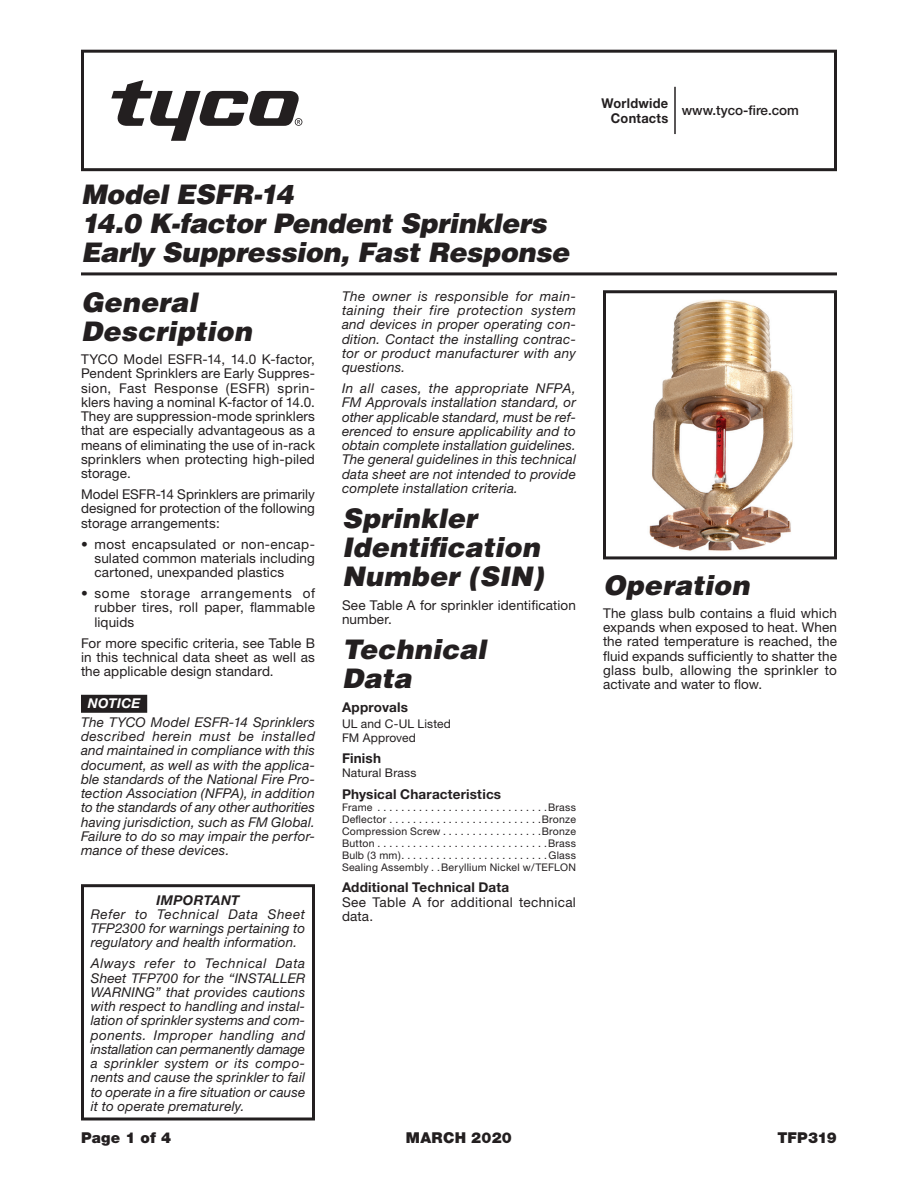
<style>
.page{position:relative;width:918px;height:1188px;background:#fff}
.page>*{position:absolute;margin:0;border:0;box-sizing:border-box;transform-origin:0 0}
.Ital_Header{font:italic 900 27px/28.8px "Helvetica";letter-spacing:-.005em;color:#231f20}
.SIN_Numbers_Special{font:italic 900 27px/28.8px "Helvetica";letter-spacing:.005em;color:#231f20}
.t1{font:900 15px "Helvetica Neue LT Std";letter-spacing:.015em;color:#231f20}
.Data_copy_warning{font:italic 13.5px/14.2px "Helvetica Neue";letter-spacing:.01em;color:#231f20;text-align:justify}
.Data_Text_2{font:13.5px/14.2px "Helvetica Neue";letter-spacing:.01em;color:#231f20;text-align:justify}
.Paragraph_head{font:700 13.5px "Helvetica Neue LT Std";letter-spacing:.015em;color:#231f20}
.Paragraph_head-2{font:700 13.5px/15px "Helvetica Neue LT Std";letter-spacing:.015em;color:#231f20;text-align:right;scale:.95 1}
.t2{font:500 13.5px "Helvetica Neue LT Std";color:#231f20}
.t3{font:italic 700 13.5px "Helvetica Neue";letter-spacing:.025em;color:#231f20}
.NoticeK_O{font:italic 700 13.5px "Helvetica Neue LT Std";letter-spacing:.02em;color:#fff}
.Tech_Data_Section_Le{font:12px/13.5px "Helvetica Neue";letter-spacing:.015em;color:#231f20}
.Tech_Data_Phys_Chara{font:10.5px/12px "Helvetica Neue";letter-spacing:.025em;color:#231f20;text-align:right}
</style>
<div class="page">
<div style="left:81px;top:50px;width:756px;height:121px;border:3px solid #231f20"></div>
<hr style="left:81px;top:272px;width:756px;height:3px;background:#231f20">
<div style="left:81px;top:884px;width:234px;height:236px;border:3px solid #231f20"></div>
<hr style="left:674px;top:87px;width:2px;height:47px;background:#231f20">
<svg style="left:111px;top:80px;width:191px;height:61px"></svg>
<div style="left:81px;top:695px;width:66px;height:18px;background:#231f20"></div>
<img style="left:603px;top:290px;width:234px;height:270px">
<h1 class="Ital_Header" style="left:81px;top:179px;width:490px">Model ESFR-14<br>14.0 K-factor Pendent Sprinklers<br>Early Suppression, Fast Response</h1>
<p class="Ital_Header" style="left:81px;top:287px;width:172px">General<br>Description</p>
<p class="Data_Text_2" style="left:81px;top:352px;width:236px">TYCO Model ESFR-14, 14.0 K-factor, Pendent Sprinklers are Early Suppres&shy;sion, Fast Response (ESFR) sprin&shy;klers having a nominal K-factor of 14.0.<br>They are suppression-mode sprinklers that are especially advantageous as a means of eliminating the use of in-rack sprinklers when protecting high-piled storage.</p>
<p class="Data_Text_2" style="left:81px;top:487px;width:236px">Model ESFR-14 Sprinklers are primarily designed for protection of the following storage arrangements:</p>
<p class="Data_Text_2" style="left:94px;top:536px;width:222px;text-indent:-14px">• most encapsulated or non-encap&shy;sulated common materials including cartoned, unexpanded plastics</p>
<p class="Data_Text_2" style="left:94px;top:586px;width:222px;text-indent:-14px">• some storage arrangements of rubber tires, roll paper, flammable liquids</p>
<p class="Data_Text_2" style="left:81px;top:635px;width:236px">For more specific criteria, see Table B in this technical data sheet as well as the applicable design standard.</p>
<p class="NoticeK_O" style="left:88px;top:695px;width:54px">NOTICE</p>
<p class="Data_copy_warning" style="left:81px;top:715px;width:236px">The TYCO Model ESFR-14 Sprinklers described herein must be installed and maintained in compliance with this document, as well as with the applica&shy;ble standards of the National Fire Pro&shy;tection Association (NFPA), in addition to the standards of any other authorities having jurisdiction, such as FM Global.<br>Failure to do so may impair the perfor&shy;mance of these devices.</p>
<p class="t3" style="left:156px;top:891px;width:85px">IMPORTANT</p>
<p class="Data_copy_warning" style="left:91px;top:907px;width:216px">Refer to Technical Data Sheet TFP2300 for warnings pertaining to regulatory and health information.</p>
<p class="Data_copy_warning" style="left:91px;top:956px;width:216px">Always refer to Technical Data Sheet TFP700 for the “INSTALLER WARNING” that provides cautions with respect to handling and instal&shy;lation of sprinkler systems and com&shy;ponents. Improper handling and installation can permanently damage a sprinkler system or its compo&shy;nents and cause the sprinkler to fail to operate in a fire situation or cause it to operate prematurely.</p>
<p class="Data_copy_warning" style="left:342px;top:289px;width:236px">The owner is responsible for main&shy;taining their fire protection system and devices in proper operating con&shy;dition. Contact the installing contrac&shy;tor or product manufacturer with any questions.</p>
<p class="Data_copy_warning" style="left:342px;top:381px;width:236px">In all cases, the appropriate NFPA, FM Approvals installation standard, or other applicable standard, must be ref&shy;erenced to ensure applicability and to obtain complete installation guidelines.<br>The general guidelines in this technical data sheet are not intended to provide complete installation criteria.</p>
<p class="Ital_Header" style="left:342px;top:504px;width:203px">Sprinkler<br>Identification<br>Number (SIN)</p>
<p class="Data_Text_2" style="left:342px;top:597px;width:236px">See Table A for sprinkler identification number.</p>
<p class="SIN_Numbers_Special" style="left:342px;top:635px;width:146px">Technical<br>Data</p>
<p class="Paragraph_head" style="left:342px;top:699px;width:67px">Approvals</p>
<p class="Tech_Data_Section_Le" style="left:342px;top:717px;width:110px">UL and C-UL Listed<br>FM Approved</p>
<p class="Paragraph_head" style="left:342px;top:750px;width:41px">Finish</p>
<p class="Tech_Data_Section_Le" style="left:342px;top:766px;width:76px">Natural Brass</p>
<p class="Paragraph_head" style="left:342px;top:785px;width:161px">Physical Characteristics</p>
<p class="Tech_Data_Phys_Chara" style="left:342px;top:801px;width:32px">Frame</p>
<p class="Tech_Data_Phys_Chara" style="left:548px;top:801px;width:29px">Brass</p>
<p class="Tech_Data_Phys_Chara" style="left:342px;top:813px;width:46px">Deflector</p>
<p class="Tech_Data_Phys_Chara" style="left:542px;top:813px;width:36px">Bronze</p>
<p class="Tech_Data_Phys_Chara" style="left:342px;top:825px;width:100px">Compression Screw</p>
<p class="Tech_Data_Phys_Chara" style="left:542px;top:825px;width:36px">Bronze</p>
<p class="Tech_Data_Phys_Chara" style="left:342px;top:837px;width:34px">Button</p>
<p class="Tech_Data_Phys_Chara" style="left:548px;top:837px;width:29px">Brass</p>
<p class="Tech_Data_Phys_Chara" style="left:342px;top:849px;width:60px">Bulb (3 mm)</p>
<p class="Tech_Data_Phys_Chara" style="left:342px;top:849px;width:236px">Glass<br>Sealing Assembly.. Beryllium Nickel w/TEFLON</p>
<p class="Paragraph_head" style="left:342px;top:879px;width:169px">Additional Technical Data</p>
<p class="Data_Text_2" style="left:342px;top:895px;width:235px">See Table A for additional technical data.</p>
<p class="Paragraph_head-2" style="left:602px;top:95px;width:72px">Worldwide<br>Contacts</p>
<p class="t2" style="left:682px;top:102px;width:119px">www.tyco-fire.com</p>
<p class="Ital_Header" style="left:603px;top:570px;width:148px">Operation</p>
<p class="Data_Text_2" style="left:603px;top:606px;width:236px">The glass bulb contains a fluid which expands when exposed to heat. When the rated temperature is reached, the fluid expands sufficiently to shatter the glass bulb, allowing the sprinkler to activate and water to flow.</p>
<p class="t1" style="left:81px;top:1128px;width:92px">Page 1 of 4</p>
<p class="t1" style="left:406px;top:1128px;width:108px">MARCH 2020</p>
<p class="t1" style="left:777px;top:1128px;width:61px">TFP319</p>
</div>
